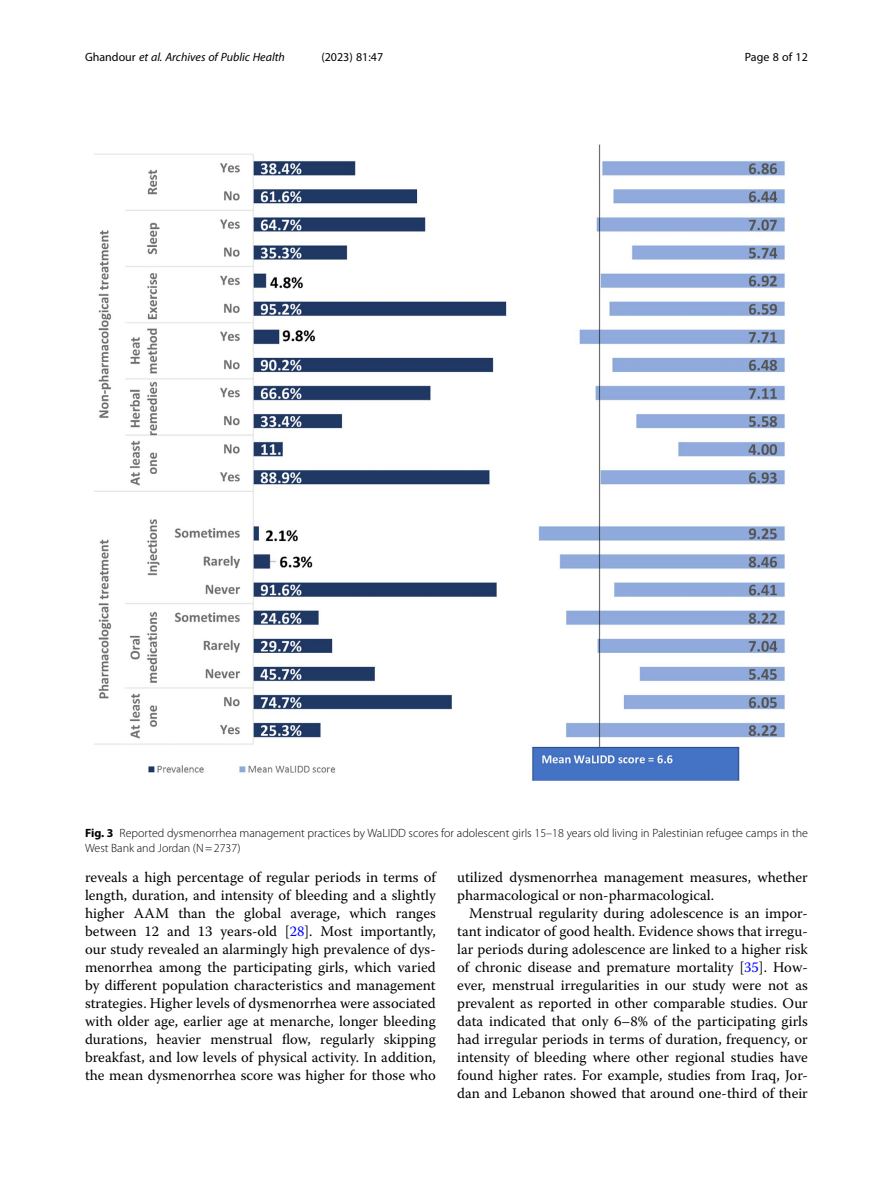
<style>
.page{position:relative;width:893px;height:1191px;background:#fff}
.page>*{position:absolute;margin:0;border:0;box-sizing:border-box;transform-origin:0 0}
.Body_Text{font:14.7px/18px "Warnock Pro";color:#000;text-align:justify}
.Body_Text_Indent{font:14.7px/18px "Warnock Pro";color:#000;text-align:justify}
.Figure_Caption{font:300 12px/15px "Myriad Pro";color:#000}
.t1{font:italic 12px "Myriad Pro";color:#000}
.t2{font:12px "Myriad Pro";color:#000}
.s1{font-style:normal}
.s2{font-weight:700}
.s3{color:#00f}
</style>
<div class="page">
<img style="left:94px;top:144px;width:691px;height:638px">
<p class="t1" style="left:85px;top:50px;width:201px"><span class="s1">Ghandour</span> et al. Archives of Public Health</p>
<p class="t2" style="left:321px;top:50px;width:63px">(2023) 81:47</p>
<p class="t2" style="left:745px;top:50px;width:65px">Page 8 of 12</p>
<p class="Figure_Caption" style="left:85px;top:825px;width:724px"><span class="s2">Fig. 3</span> Reported dysmenorrhea management practices by WaLIDD scores for adolescent girls 15–18 years old living in Palestinian refugee camps in the<br>West Bank and Jordan (N=2737)</p>
<p class="Body_Text" style="left:85px;top:868px;width:352px">reveals a high percentage of regular periods in terms of length, duration, and intensity of bleeding and a slightly higher AAM than the global average, which ranges between 12 and 13 years-old [<span class="s3">28</span>]. Most importantly, our study revealed an alarmingly high prevalence of dys&shy;menorrhea among the participating girls, which varied by different population characteristics and management strategies. Higher levels of dysmenorrhea were associated with older age, earlier age at menarche, longer bleeding durations, heavier menstrual flow, regularly skipping breakfast, and low levels of physical activity. In addition, the mean dysmenorrhea score was higher for those who</p>
<p class="Body_Text" style="left:457px;top:868px;width:352px">utilized dysmenorrhea management measures, whether pharmacological or non-pharmacological.</p>
<p class="Body_Text_Indent" style="left:457px;top:904px;width:352px;text-indent:12px">Menstrual regularity during adolescence is an impor&shy;tant indicator of good health. Evidence shows that irregu&shy;lar periods during adolescence are linked to a higher risk of chronic disease and premature mortality [<span class="s3">35</span>]. How&shy;ever, menstrual irregularities in our study were not as prevalent as reported in other comparable studies. Our data indicated that only 6–8% of the participating girls had irregular periods in terms of duration, frequency, or intensity of bleeding where other regional studies have found higher rates. For example, studies from Iraq, Jor&shy;dan and Lebanon showed that around one-third of their</p>
</div>
